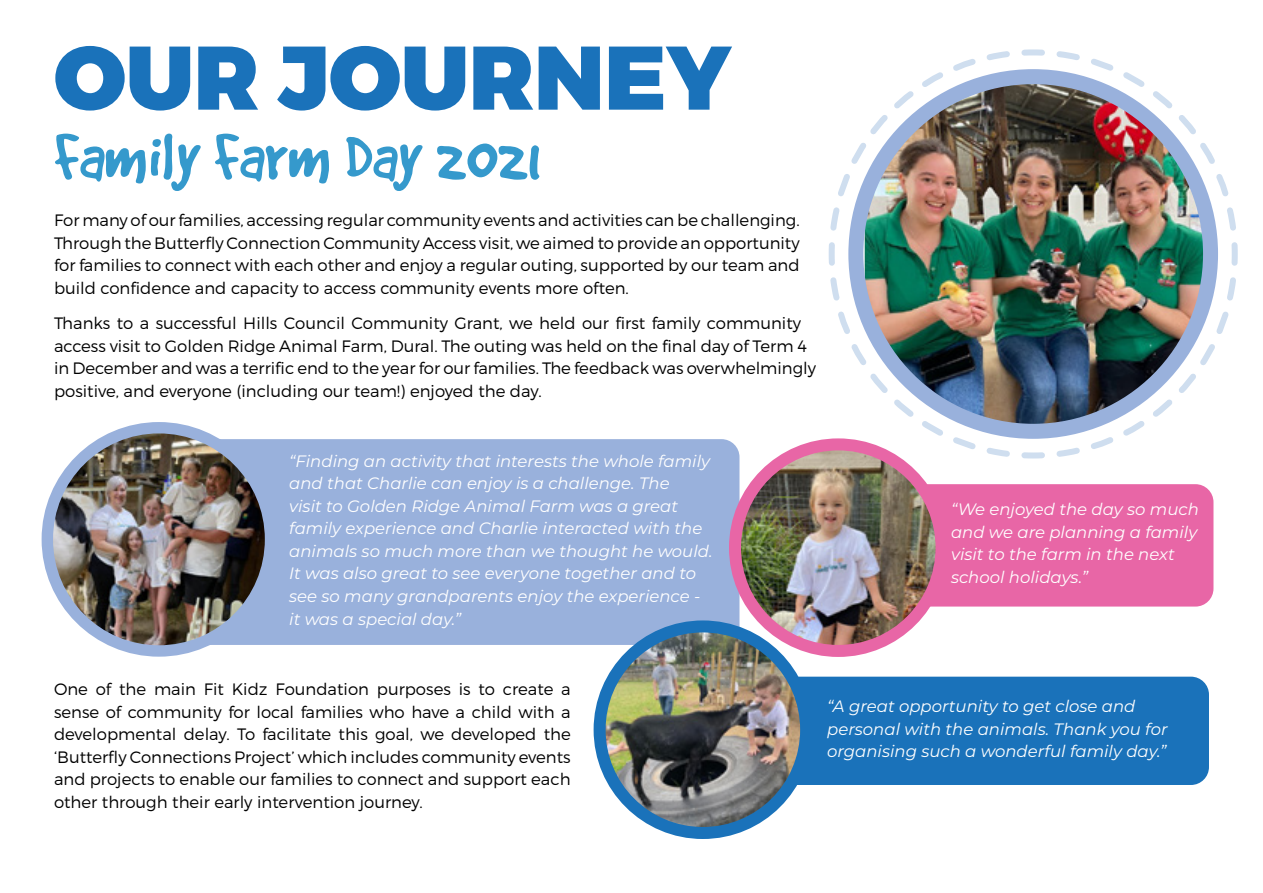
<style>
.page{position:relative;width:1263px;height:893px;background:#fff}
.page>*{position:absolute;margin:0;border:0;box-sizing:border-box;transform-origin:0 0}
.t1{font:900 90px "Montserrat";color:#1a72ba}
.t2{font:72px "Good Dog Plain";color:#3599cc}
.t3{font:300 16.5px/22.5px "Montserrat";color:#000;text-align:justify}
.t4{font:italic 16.5px/22.5px "Montserrat";color:#fff}
</style>
<div class="page">
<div style="left:267px;top:439px;width:472px;height:206px;background:#99b1dc"></div>
<img style="left:47px;top:428px;width:220px;height:223px">
<div style="left:42px;top:422px;width:234px;height:235px;border:11px solid #99b1dc;border-radius:50%"></div>
<img style="left:828px;top:49px;width:410px;height:410px">
<div style="left:806px;top:677px;width:403px;height:108px;background:#1a72ba"></div>
<img style="left:602px;top:628px;width:204px;height:205px">
<div style="left:594px;top:620px;width:218px;height:219px;border:12px solid #1a72ba;border-radius:50%"></div>
<div style="left:941px;top:484px;width:272px;height:123px;background:#e866a6"></div>
<img style="left:740px;top:444px;width:201px;height:207px">
<div style="left:729px;top:438px;width:218px;height:219px;border:12px solid #e866a6;border-radius:50%"></div>
<h1 class="t1" style="left:54px;top:21px;width:679px">OUR JOURNEY</h1>
<h2 class="t2" style="left:54px;top:122px;width:487px">Family Farm Day 2021</h2>
<p class="t3" style="left:54px;top:209px;width:747px">For many of our families, accessing regular community events and activities can be challenging.<br>Through the Butterfly Connection Community Access visit, we aimed to provide an opportunity for families to connect with each other and enjoy a regular outing, supported by our team and build confidence and capacity to access community events more often.</p>
<p class="t3" style="left:54px;top:312px;width:764px;text-align:left">Thanks to a successful Hills Council Community Grant, we held our first family community access visit to Golden Ridge Animal Farm, Dural. The outing was held on the final day of Term 4 in December and was a terrific end to the year for our families. The feedback was overwhelmingly positive, and everyone (including our team!) enjoyed the day.</p>
<p class="t4" style="left:289px;top:449px;width:425px">“Finding an activity that interests the whole family and that Charlie can enjoy is a challenge. The<br>visit to Golden Ridge Animal Farm was a great family experience and Charlie interacted with the animals so much more than we thought he would.<br>It was also great to see everyone together and to see so many grandparents enjoy the experience - it was a special day.”</p>
<p class="t4" style="left:951px;top:497px;width:249px">“We enjoyed the day so much and we are planning a family visit to the farm in the next school holidays.”</p>
<p class="t3" style="left:54px;top:678px;width:518px">One of the main Fit Kidz Foundation purposes is to create a sense of community for local families who have a child with a developmental delay. To facilitate this goal, we developed the ‘Butterfly Connections Project’ which includes community events and projects to enable our families to connect and support each other through their early intervention journey.</p>
<p class="t4" style="left:827px;top:694px;width:342px">“A great opportunity to get close and personal with the animals. Thank you for organising such a wonderful family day.”</p>
</div>
